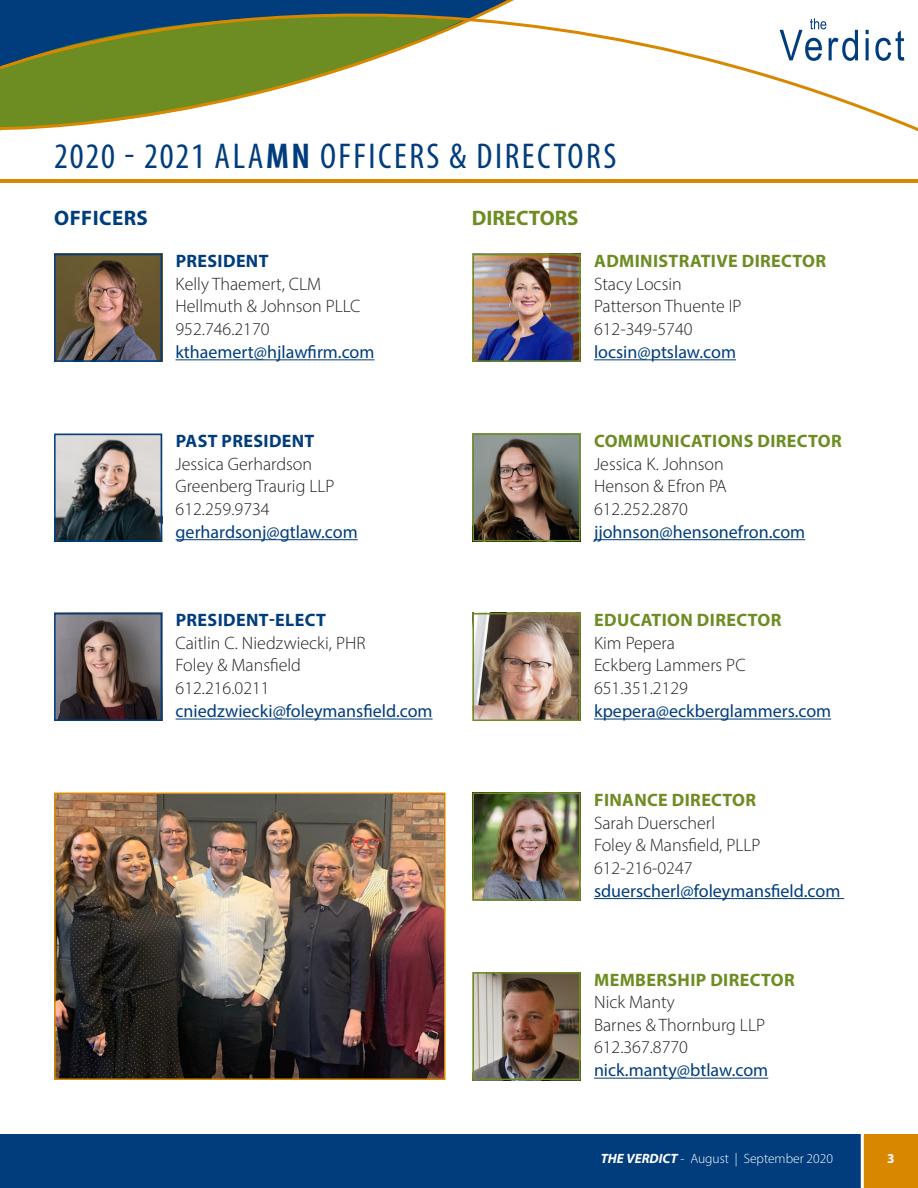
<style>
.page{position:relative;width:918px;height:1188px;background:#fff}
.page>*{position:absolute;margin:0;border:0;box-sizing:border-box;transform-origin:0 0}
.Page_Header{font:condensed 36px "Myriad Pro";letter-spacing:.07em;color:#013d7d}
.t1{font:700 21px "Myriad Pro";color:#6d8d23}
.t2{font:700 21px "Myriad Pro";letter-spacing:.02em;color:#013d7d}
.t3{font:300 18px "Myriad Pro";color:#231f20}
.t4{font:18px "Myriad Pro";color:#013d7d}
.t5{font:700 18px "Myriad Pro";letter-spacing:.02em;color:#6d8d23}
.t6{font:700 18px "Myriad Pro";letter-spacing:.02em;color:#013d7d}
.t7{font:300 13.5px "Myriad Pro";color:#fff}
.t8{font:700 13.5px "Myriad Pro";color:#fff}
.s1{font-weight:700}
.s2{font-weight:700;font-style:italic}
</style>
<div class="page">
<svg style="left:541px;top:18px;width:377px;height:114px"></svg>
<svg style="left:0;top:0;width:541px;height:131px"></svg>
<div style="left:0;top:1134px;width:918px;height:54px;background:#013d7d"></div>
<hr style="left:0;top:180px;width:918px;height:3px;background:#d78800">
<div style="left:862px;top:1134px;width:56px;height:54px;background:#d78800"></div>
<hr style="left:861px;top:1129px;width:3px;height:59px;background:#fff">
<hr style="left:594px;top:359px;width:142px;height:1px;background:#013d7d">
<hr style="left:594px;top:719px;width:237px;height:1px;background:#013d7d">
<hr style="left:176px;top:719px;width:257px;height:1px;background:#013d7d">
<hr style="left:176px;top:359px;width:199px;height:1px;background:#013d7d">
<hr style="left:176px;top:539px;width:182px;height:1px;background:#013d7d">
<img style="left:57px;top:616px;width:102px;height:102px">
<div style="left:54px;top:613px;width:108px;height:108px;border:2px solid #013d7d"></div>
<hr style="left:594px;top:1078px;width:174px;height:1px;background:#013d7d">
<img style="left:475px;top:975px;width:102px;height:102px">
<div style="left:472px;top:972px;width:108px;height:108px;border:2px solid #6d8d23"></div>
<img style="left:57px;top:437px;width:102px;height:102px">
<div style="left:54px;top:434px;width:108px;height:108px;border:2px solid #013d7d"></div>
<img style="left:57px;top:257px;width:102px;height:102px">
<div style="left:54px;top:254px;width:108px;height:108px;border:2px solid #013d7d"></div>
<img style="left:475px;top:616px;width:102px;height:102px">
<div style="left:472px;top:613px;width:108px;height:108px;border:2px solid #6d8d23"></div>
<img style="left:475px;top:257px;width:102px;height:102px">
<div style="left:472px;top:254px;width:108px;height:108px;border:2px solid #6d8d23"></div>
<hr style="left:594px;top:539px;width:211px;height:1px;background:#013d7d">
<img style="left:475px;top:436px;width:102px;height:102px">
<div style="left:472px;top:433px;width:108px;height:108px;border:2px solid #6d8d23"></div>
<hr style="left:594px;top:898px;width:250px;height:1px;background:#013d7d">
<img style="left:475px;top:796px;width:102px;height:102px">
<div style="left:472px;top:793px;width:108px;height:108px;border:2px solid #6d8d23"></div>
<img style="left:57px;top:796px;width:386px;height:281px">
<div style="left:54px;top:793px;width:392px;height:287px;border:2px solid #d78800"></div>
<p class="Page_Header" style="left:54px;top:134px;width:564px">2020 - 2021 ALA<span class="s1">MN</span> OFFICERS &amp; DIRECTORS</p>
<p class="t2" style="left:54px;top:205px;width:95px">OFFICERS</p>
<p class="t1" style="left:472px;top:205px;width:108px">DIRECTORS</p>
<p class="t6" style="left:176px;top:249px;width:94px">PRESIDENT</p>
<p class="t3" style="left:176px;top:273px;width:147px">Kelly Thaemert, CLM</p>
<p class="t3" style="left:176px;top:295px;width:186px">Hellmuth &amp; Johnson PLLC</p>
<p class="t3" style="left:176px;top:318px;width:96px">952.746.2170</p>
<p class="t4" style="left:176px;top:341px;width:201px">kthaemert@hjlawfirm.com</p>
<p class="t5" style="left:594px;top:249px;width:234px">ADMINISTRATIVE DIRECTOR</p>
<p class="t3" style="left:594px;top:273px;width:89px">Stacy Locsin</p>
<p class="t3" style="left:594px;top:295px;width:149px">Patterson Thuente IP</p>
<p class="t3" style="left:594px;top:318px;width:100px">612-349-5740</p>
<p class="t4" style="left:594px;top:341px;width:144px">locsin@ptslaw.com</p>
<p class="t6" style="left:176px;top:429px;width:140px">PAST PRESIDENT</p>
<p class="t3" style="left:176px;top:453px;width:138px">Jessica Gerhardson</p>
<p class="t3" style="left:176px;top:475px;width:161px">Greenberg Traurig LLP</p>
<p class="t3" style="left:176px;top:498px;width:96px">612.259.9734</p>
<p class="t4" style="left:176px;top:521px;width:184px">gerhardsonj@gtlaw.com</p>
<p class="t6" style="left:176px;top:609px;width:152px">PRESIDENT-ELECT</p>
<p class="t3" style="left:176px;top:632px;width:191px">Caitlin C. Niedzwiecki, PHR</p>
<p class="t3" style="left:176px;top:655px;width:127px">Foley &amp; Mansfield</p>
<p class="t3" style="left:176px;top:677px;width:96px">612.216.0211</p>
<p class="t4" style="left:176px;top:700px;width:259px">cniedzwiecki@foleymansfield.com</p>
<p class="t5" style="left:594px;top:429px;width:249px">COMMUNICATIONS DIRECTOR</p>
<p class="t3" style="left:594px;top:453px;width:131px">Jessica K. Johnson</p>
<p class="t3" style="left:594px;top:475px;width:134px">Henson &amp; Efron PA</p>
<p class="t3" style="left:594px;top:498px;width:96px">612.252.2870</p>
<p class="t4" style="left:594px;top:521px;width:213px">jjohnson@hensonefron.com</p>
<p class="t5" style="left:594px;top:609px;width:189px">EDUCATION DIRECTOR</p>
<p class="t3" style="left:594px;top:632px;width:83px">Kim Pepera</p>
<p class="t3" style="left:594px;top:655px;width:153px">Eckberg Lammers PC</p>
<p class="t3" style="left:594px;top:677px;width:96px">651.351.2129</p>
<p class="t4" style="left:594px;top:700px;width:239px">kpepera@eckberglammers.com</p>
<p class="t5" style="left:594px;top:788px;width:164px">FINANCE DIRECTOR</p>
<p class="t3" style="left:594px;top:812px;width:123px">Sarah Duerscherl</p>
<p class="t3" style="left:594px;top:834px;width:168px">Foley &amp; Mansfield, PLLP</p>
<p class="t3" style="left:594px;top:857px;width:100px">612-216-0247</p>
<p class="t4" style="left:594px;top:880px;width:248px">sduerscherl@foleymansfield.com</p>
<p class="t5" style="left:594px;top:968px;width:202px">MEMBERSHIP DIRECTOR</p>
<p class="t3" style="left:594px;top:991px;width:82px">Nick Manty</p>
<p class="t3" style="left:594px;top:1014px;width:173px">Barnes &amp; Thornburg LLP</p>
<p class="t3" style="left:594px;top:1036px;width:96px">612.367.8770</p>
<p class="t4" style="left:594px;top:1059px;width:176px">nick.manty@btlaw.com</p>
<p class="t7" style="left:601px;top:1150px;width:234px"><span class="s2">THE VERDICT</span> - August | September 2020</p>
<p class="t8" style="left:887px;top:1149px;width:9px">3</p>
</div>
